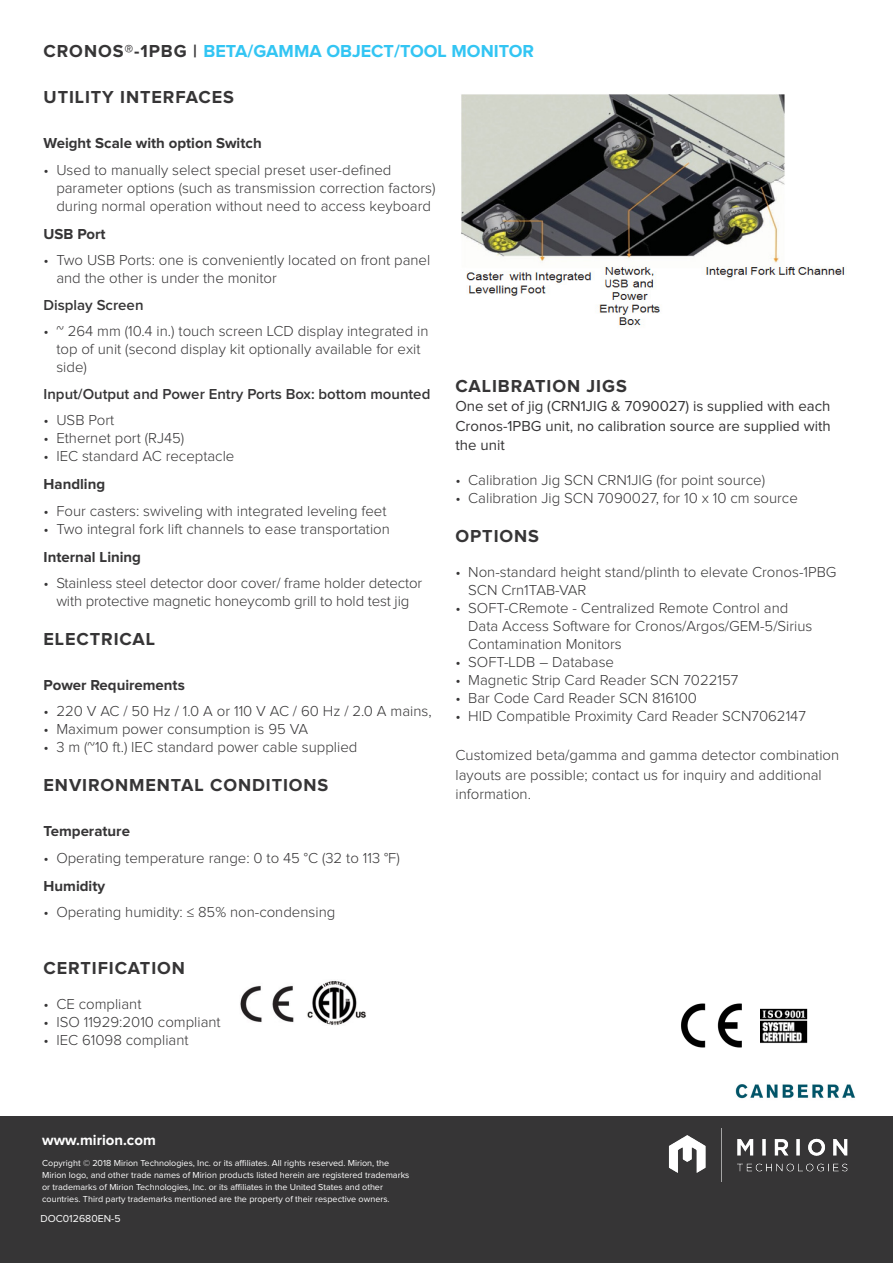
<style>
.page{position:relative;width:893px;height:1263px;background:#fff}
.page>*{position:absolute;margin:0;border:0;box-sizing:border-box;transform-origin:0 0}
.Characteristic_-_Sma{font:700 18px "Proxima Nova";letter-spacing:.05em;color:#363536}
.Small_Header_Grey{font:700 18px "Proxima Nova";color:#33c5f3}
.Body_Copy{font:300 15px/18px "Proxima Nova";color:#363536}
.Characteristic_-_Sma-2{font:15px/19.5px "Proxima Nova";color:#363536;text-align:justify}
.Sub-Title_Bold{font:700 15px "Proxima Nova";color:#363536}
.Chacteristics_-_Bull{font:600 15px "Proxima Nova";color:#363536}
.t1{font:700 15px "Proxima Nova";color:#fff}
.t2{font:10.5px "Proxima Nova";color:#fff}
.t3{font:9px/12px "Proxima Nova";color:#fff}
.s1{color:#363536}
.s2{font-weight:300}
</style>
<div class="page">
<div style="left:0;top:1116px;width:893px;height:147px;background:#363536"></div>
<img style="left:669px;top:1129px;width:179px;height:52px">
<img style="left:461px;top:94px;width:384px;height:232px">
<img style="left:240px;top:981px;width:126px;height:44px">
<img style="left:681px;top:1003px;width:61px;height:45px">
<img style="left:760px;top:1008px;width:48px;height:35px">
<img style="left:735px;top:1084px;width:121px;height:15px">
<p class="Small_Header_Grey" style="left:44px;top:43px;width:492px"><span class="s1">CRONOS®-1PBG |</span> BETA/GAMMA OBJECT/TOOL MONITOR</p>
<p class="Characteristic_-_Sma" style="left:44px;top:89px;width:192px">UTILITY INTERFACES</p>
<p class="Sub-Title_Bold" style="left:44px;top:136px;width:220px">Weight Scale with option Switch</p>
<p class="Body_Copy" style="left:56px;top:161px;width:381px;text-indent:-13px">• Used to manually select special preset user-defined parameter options (such as transmission correction factors) during normal operation without need to access keyboard</p>
<p class="Sub-Title_Bold" style="left:44px;top:227px;width:64px">USB Port</p>
<p class="Body_Copy" style="left:56px;top:252px;width:375px;text-indent:-13px">• Two USB Ports: one is conveniently located on front panel and the other is under the monitor</p>
<p class="Chacteristics_-_Bull" style="left:44px;top:298px;width:101px">Display Screen</p>
<p class="Body_Copy" style="left:56px;top:323px;width:374px;text-indent:-13px">• ~ 264 mm (10.4 in.) touch screen LCD display integrated in top of unit (second display kit optionally available for exit side)</p>
<p class="Chacteristics_-_Bull" style="left:44px;top:387px;width:388px">Input/Output and Power Entry Ports Box: bottom mounted</p>
<p class="Body_Copy" style="left:44px;top:412px;width:72px">• USB Port</p>
<p class="Body_Copy" style="left:44px;top:430px;width:142px">• Ethernet port (RJ45)</p>
<p class="Body_Copy" style="left:44px;top:448px;width:192px">• IEC standard AC receptacle</p>
<p class="Sub-Title_Bold" style="left:44px;top:477px;width:63px">Handling</p>
<p class="Body_Copy" style="left:44px;top:502px;width:345px">• Four casters: swiveling with integrated leveling feet</p>
<p class="Body_Copy" style="left:44px;top:520px;width:348px">• Two integral fork lift channels to ease transportation</p>
<p class="Sub-Title_Bold" style="left:44px;top:550px;width:99px">Internal Lining</p>
<p class="Body_Copy" style="left:44px;top:575px;width:380px;text-align:center">• Stainless steel detector door cover/ frame holder detector with protective magnetic honeycomb grill to hold test jig</p>
<p class="Characteristic_-_Sma" style="left:44px;top:631px;width:113px">ELECTRICAL</p>
<p class="Sub-Title_Bold" style="left:44px;top:678px;width:143px">Power Requirements</p>
<p class="Body_Copy" style="left:44px;top:703px;width:390px">• 220 V AC / 50 Hz / 1.0 A or 110 V AC / 60 Hz / 2.0 A mains,</p>
<p class="Body_Copy" style="left:44px;top:721px;width:266px">• Maximum power consumption is 95 VA</p>
<p class="Body_Copy" style="left:44px;top:739px;width:315px">• 3 m (~10 ft.) IEC standard power cable supplied</p>
<p class="Characteristic_-_Sma" style="left:44px;top:777px;width:286px">ENVIRONMENTAL CONDITIONS</p>
<p class="Sub-Title_Bold" style="left:44px;top:824px;width:88px">Temperature</p>
<p class="Body_Copy" style="left:44px;top:849px;width:358px">• Operating temperature range: 0 to 45 °C (32 to 113 °F)</p>
<p class="Sub-Title_Bold" style="left:44px;top:879px;width:63px">Humidity</p>
<p class="Body_Copy" style="left:44px;top:904px;width:293px">• Operating humidity: ≤ 85% non-condensing</p>
<p class="Characteristic_-_Sma" style="left:455px;top:378px;width:173px">CALIBRATION JIGS</p>
<p class="Characteristic_-_Sma-2" style="left:455px;top:397px;width:377px">One set of jig (CRN1JIG &amp; 7090027) is supplied with each Cronos-1PBG unit, no calibration source are supplied with the unit</p>
<p class="Body_Copy" style="left:455px;top:472px;width:311px">• Calibration Jig SCN CRN1JIG (for point source)</p>
<p class="Body_Copy" style="left:455px;top:490px;width:344px">• Calibration Jig SCN 7090027, for 10 x 10 cm source</p>
<p class="Characteristic_-_Sma" style="left:455px;top:528px;width:85px">OPTIONS</p>
<p class="Body_Copy" style="left:468px;top:564px;width:370px;text-indent:-13px">• Non-standard height stand/plinth to elevate Cronos-1PBG<br>SCN Crn1TAB-VAR</p>
<p class="Body_Copy" style="left:468px;top:600px;width:346px;text-indent:-13px">• SOFT-CRemote - Centralized Remote Control and<br>Data Access Software for Cronos/Argos/GEM-5/Sirius<br>Contamination Monitors</p>
<p class="Body_Copy" style="left:455px;top:654px;width:160px">• SOFT-LDB – Database</p>
<p class="Body_Copy" style="left:455px;top:672px;width:284px">• Magnetic Strip Card Reader SCN 7022157</p>
<p class="Body_Copy" style="left:455px;top:690px;width:243px">• Bar Code Card Reader SCN 816100</p>
<p class="Body_Copy" style="left:455px;top:708px;width:352px">• HID Compatible Proximity Card Reader SCN7062147</p>
<p class="Body_Copy" style="left:455px;top:746px;width:385px;line-height:19.5px">Customized beta/gamma and gamma detector combination layouts are possible; contact us for inquiry and additional information.</p>
<p class="Characteristic_-_Sma" style="left:44px;top:959px;width:143px">CERTIFICATION</p>
<p class="Body_Copy" style="left:44px;top:995px;width:99px">• CE compliant</p>
<p class="Body_Copy" style="left:44px;top:1013px;width:179px">• ISO 11929:2010 compliant</p>
<p class="Body_Copy" style="left:44px;top:1031px;width:146px">• IEC 61098 compliant</p>
<p class="t1" style="left:42px;top:1133px;width:115px">www.mirion.com</p>
<p class="t3" style="left:42px;top:1157px;width:369px">Copyright <span class="s2">©</span> 2018 Mirion Technologies, Inc. or its affiliates. All rights reserved. Mirion, the Mirion logo, and other trade names of Mirion products listed herein are registered trademarks or trademarks of Mirion Technologies, Inc. or its affiliates in the United States and other countries. Third party trademarks mentioned are the property of their respective owners.</p>
<p class="t2" style="left:40px;top:1214px;width:82px">DOC012680EN-5</p>
</div>
